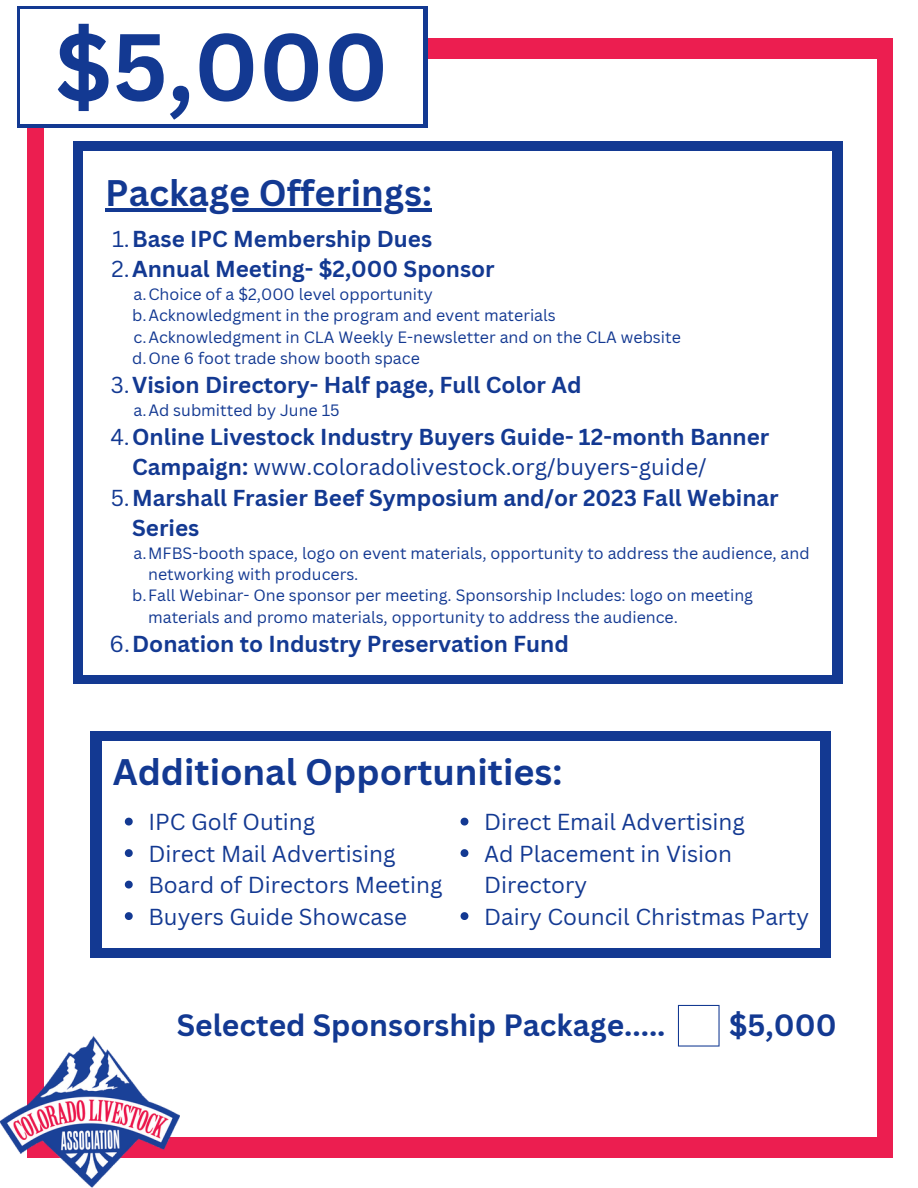
<style>
.page{position:relative;width:918px;height:1188px;background:#fff}
.page>*{position:absolute;margin:0;border:0;box-sizing:border-box;transform-origin:0 0}
.t1{font:700 93px "Canva Sans";color:#133992}
.t2{font:700 36px "Canva Sans";color:#133992}
.t3{font:700 30px "Canva Sans";color:#133992}
.t4{font:700 22.5px/30.3px "Canva Sans";color:#133992}
.t5{font:22.5px/31.5px "Canva Sans";color:#133992}
.t6{font:16.05px/21.3px "Canva Sans";color:#133992}
.t7{font:15.9px "Canva Sans";color:#133992}
.s1{font-weight:400}
.s2{font-weight:700}
</style>
<div class="page">
<div style="left:28px;top:38px;width:865px;height:1119px;background:#ec1e50"></div>
<div style="left:44px;top:59px;width:833px;height:1078px;background:#fff"></div>
<img style="left:0;top:1035px;width:180px;height:153px">
<div style="left:17px;top:6px;width:411px;height:121px;background:#133992"></div>
<svg style="left:678px;top:1005px;width:42px;height:42px"></svg>
<div style="left:73px;top:141px;width:770px;height:543px;background:#133992"></div>
<div style="left:83px;top:151px;width:749px;height:523px;background:#fff"></div>
<div style="left:90px;top:732px;width:741px;height:226px;background:#133992"></div>
<div style="left:102px;top:741px;width:717px;height:207px;background:#fff"></div>
<div style="left:20px;top:9px;width:403px;height:115px;background:#fff"></div>
<svg style="left:105px;top:208px;width:327px;height:4px"></svg>
<svg style="left:125px;top:818px;width:8px;height:8px"></svg>
<svg style="left:125px;top:849px;width:8px;height:8px"></svg>
<svg style="left:125px;top:881px;width:8px;height:8px"></svg>
<svg style="left:125px;top:912px;width:8px;height:8px"></svg>
<svg style="left:461px;top:818px;width:7px;height:8px"></svg>
<svg style="left:461px;top:849px;width:7px;height:8px"></svg>
<svg style="left:461px;top:912px;width:7px;height:8px"></svg>
<h1 class="t1" style="left:55px;top:1px;width:335px">$5,000</h1>
<h2 class="t2" style="left:105px;top:168px;width:328px">Package Offerings:</h2>
<p class="t4" style="left:112px;top:223px;width:385px"><span class="s1">1.</span>Base IPC Membership Dues<br><span class="s1">2.</span>Annual Meeting- $2,000 Sponsor</p>
<p class="t6" style="left:132px;top:283px;width:550px">a.Choice of a $2,000 level opportunity<br>b.Acknowledgment in the program and event materials c.Acknowledgment in CLA Weekly E-newsletter and on the CLA website d.One 6 foot trade show booth space</p>
<p class="t4" style="left:111px;top:369px;width:472px"><span class="s1">3.</span>Vision Directory- Half page, Full Color Ad</p>
<p class="t6" style="left:134px;top:399px;width:208px">a.Ad submitted by June 15</p>
<p class="t4" style="left:110px;top:421px;width:661px"><span class="s1">4.</span>Online Livestock Industry Buyers Guide- 12-month Banner</p>
<p class="t5" style="left:132px;top:451px;width:576px"><span class="s2">Campaign:</span> www.coloradolivestock.org/buyers-guide/</p>
<p class="t4" style="left:111px;top:482px;width:670px"><span class="s1">5.</span>Marshall Frasier Beef Symposium and/or 2023 Fall Webinar</p>
<p class="t4" style="left:132px;top:512px;width:69px">Series</p>
<p class="t7" style="left:134px;top:542px;width:678px">a.MFBS-booth space, logo on event materials, opportunity to address the audience, and</p>
<p class="t7" style="left:148px;top:563px;width:212px">networking with producers.</p>
<p class="t7" style="left:132px;top:584px;width:622px">b.Fall Webinar- One sponsor per meeting. Sponsorship Includes: logo on meeting</p>
<p class="t7" style="left:148px;top:606px;width:531px">materials and promo materials, opportunity to address the audience.</p>
<p class="t4" style="left:110px;top:628px;width:461px"><span class="s1">6.</span>Donation to Industry Preservation Fund</p>
<h2 class="t2" style="left:113px;top:747px;width:451px">Additional Opportunities:</h2>
<p class="t5" style="left:148px;top:806px;width:296px">IPC Golf Outing<br>Direct Mail Advertising<br>Board of Directors Meeting<br>Buyers Guide Showcase</p>
<p class="t5" style="left:484px;top:806px;width:327px">Direct Email Advertising<br>Ad Placement in Vision<br>Directory<br>Dairy Council Christmas Party</p>
<h3 class="t3" style="left:177px;top:1004px;width:490px">Selected Sponsorship Package.....</h3>
<h3 class="t3" style="left:729px;top:1004px;width:109px">$5,000</h3>
</div>
